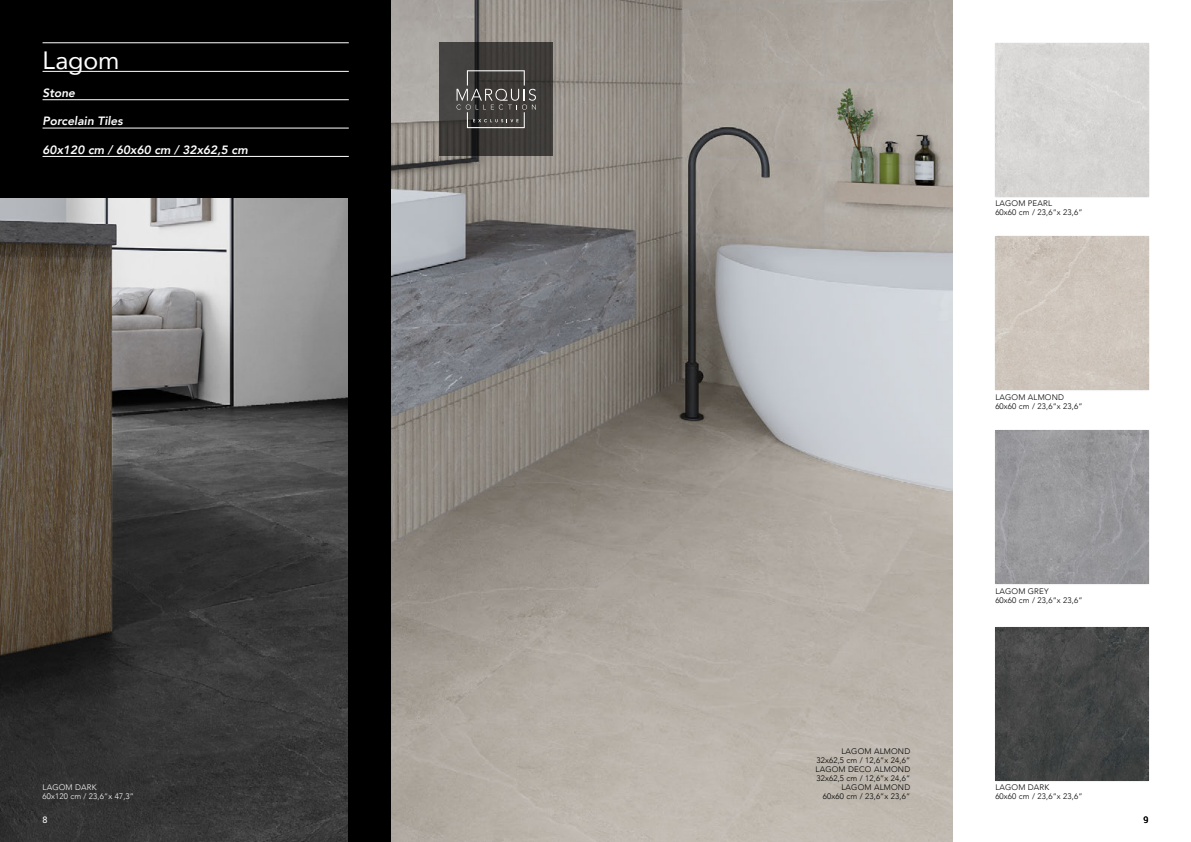
<style>
.page{position:relative;width:1191px;height:842px;background:#fff}
.page>*{position:absolute;margin:0;border:0;box-sizing:border-box;transform-origin:0 0}
.t1{font:25px "Avenir";letter-spacing:-.005em;color:#fff}
.t2{font:italic 800 12px "Avenir";color:#fff}
.t3{font:9px "Roboto";color:#fff}
.t4{font:9px "Roboto";color:#000}
.t5{font:300 8px/9px "Avenir";letter-spacing:.02em;color:#000}
.t6{font:300 8px/9px "Avenir";letter-spacing:.02em;color:#fff}
</style>
<div class="page">
<div style="left:0;top:0;width:391px;height:842px;background:#000"></div>
<img style="left:391px;top:0;width:561px;height:842px">
<div style="left:993px;top:42px;width:157px;height:156px;background:#000;opacity:.15"></div>
<div style="left:995px;top:43px;width:153px;height:153px;background:#d7d6d4"></div>
<div style="left:993px;top:235px;width:157px;height:157px;background:#000;opacity:.15"></div>
<div style="left:995px;top:237px;width:153px;height:153px;background:#cec5bc"></div>
<div style="left:993px;top:429px;width:157px;height:157px;background:#000;opacity:.15"></div>
<img style="left:995px;top:431px;width:153px;height:153px">
<div style="left:993px;top:626px;width:157px;height:156px;background:#000;opacity:.15"></div>
<img style="left:995px;top:627px;width:153px;height:153px">
<img style="left:0;top:198px;width:347px;height:644px">
<hr style="left:43px;top:43px;width:306px;height:1px;background:#fff">
<hr style="left:43px;top:71px;width:306px;height:1px;background:#fff">
<hr style="left:43px;top:128px;width:306px;height:1px;background:#fff">
<hr style="left:43px;top:156px;width:306px;height:1px;background:#fff">
<hr style="left:43px;top:99px;width:306px;height:1px;background:#fff">
<svg style="left:439px;top:43px;width:114px;height:113px;background:#3d3b39"></svg>
<svg style="left:456px;top:70px;width:80px;height:58px;background:#504e4c"></svg>
<h1 class="t1" style="left:43px;top:40px;width:78px">Lagom</h1>
<h2 class="t2" style="left:43px;top:86px;width:34px">Stone</h2>
<h2 class="t2" style="left:43px;top:114px;width:82px">Porcelain Tiles</h2>
<h2 class="t2" style="left:43px;top:143px;width:207px">60x120 cm / 60x60 cm / 32x62,5 cm</h2>
<p class="t5" style="left:995px;top:199px;width:89px">LAGOM PEARL<br>60x60 cm / 23,6”x 23,6”</p>
<p class="t5" style="left:995px;top:392px;width:89px">LAGOM ALMOND<br>60x60 cm / 23,6”x 23,6”</p>
<p class="t5" style="left:995px;top:587px;width:89px">LAGOM GREY<br>60x60 cm / 23,6”x 23,6”</p>
<p class="t5" style="left:815px;top:747px;width:96px;text-align:right">LAGOM ALMOND<br>32x62,5 cm / 12,6”x 24,6”<br>LAGOM DECO ALMOND<br>32x62,5 cm / 12,6”x 24,6”<br>LAGOM ALMOND<br>60x60 cm / 23,6”x 23,6”</p>
<p class="t6" style="left:43px;top:783px;width:93px">LAGOM DARK<br>60x120 cm / 23,6”x 47,3”</p>
<p class="t3" style="left:43px;top:813px;width:7px">8</p>
<p class="t4" style="left:1143px;top:813px;width:7px">9</p>
<p class="t5" style="left:995px;top:783px;width:89px">LAGOM DARK<br>60x60 cm / 23,6”x 23,6”</p>
</div>
